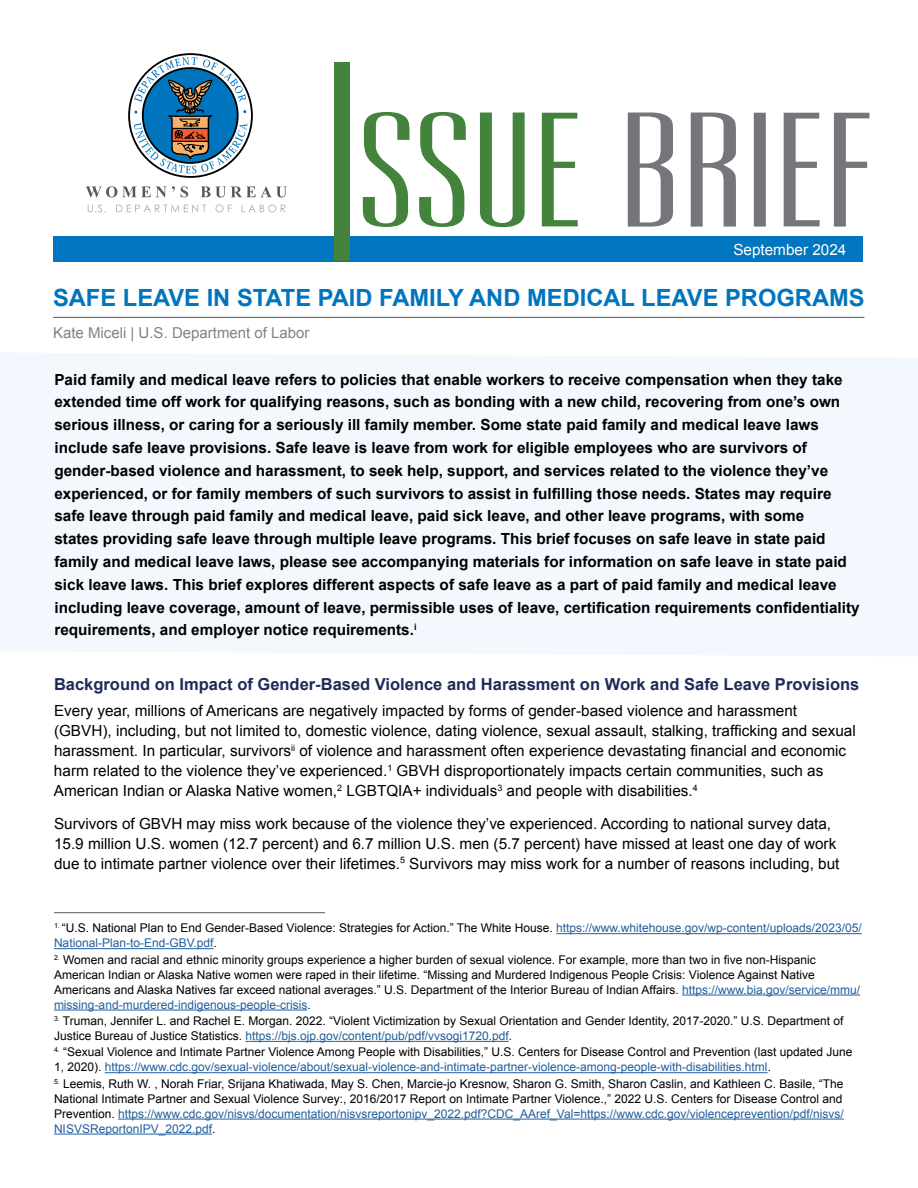
<style>
.page{position:relative;width:918px;height:1188px;background:#fff}
.page>*{position:absolute;margin:0;border:0;box-sizing:border-box;transform-origin:0 0}
.t1{font:700 23.7px "Arial";color:#0075bf}
.t2{font:700 16.5px "Arial";color:#1e2a59}
.t3{font:700 15.3px/22.8px "Arial";color:#000}
.t4{font:15.3px/19.8px "Arial";color:#000}
.t5{font:15.3px "Arial";color:#fff}
.t6{font:15px "Arial";color:#818285}
.t7{font:12px/15px "Arial";color:#000}
.t8{font:12px/15px "Arial";color:#215e9e}
.s1{color:#000}
.s2{color:#215e9e}
</style>
<div class="page">
<div style="left:53px;top:236px;width:810px;height:25px;background:#0076c0"></div>
<svg style="left:628px;top:113px;width:241px;height:114px"></svg>
<svg style="left:363px;top:112px;width:215px;height:115px"></svg>
<div style="left:334px;top:63px;width:16px;height:198px;background:#43833c"></div>
<svg style="left:129px;top:54px;width:123px;height:123px"></svg>
<svg style="left:134px;top:57px;width:113px;height:116px"></svg>
<svg style="left:88px;top:204px;width:197px;height:8px"></svg>
<svg style="left:86px;top:186px;width:201px;height:11px"></svg>
<hr style="left:556px;top:933px;width:306px;height:1px;background:#215e9e">
<hr style="left:54px;top:948px;width:160px;height:1px;background:#215e9e">
<hr style="left:682px;top:995px;width:178px;height:1px;background:#215e9e">
<hr style="left:54px;top:1010px;width:253px;height:1px;background:#215e9e">
<hr style="left:245px;top:1041px;width:264px;height:1px;background:#215e9e">
<hr style="left:105px;top:1072px;width:663px;height:1px;background:#215e9e">
<hr style="left:118px;top:1119px;width:726px;height:1px;background:#215e9e">
<hr style="left:54px;top:1134px;width:158px;height:1px;background:#215e9e">
<hr style="left:54px;top:912px;width:271px;height:1px;background:#59585b">
<hr style="left:53px;top:317px;width:811px;height:1px;background:#59585b">
<div style="left:0;top:353px;width:918px;height:303px;background:#f2f8fd"></div>
<p class="t5" style="left:733px;top:239px;width:115px">September 2024</p>
<h1 class="t1" style="left:53px;top:282px;width:813px">SAFE LEAVE IN STATE PAID FAMILY AND MEDICAL LEAVE PROGRAMS</h1>
<p class="t6" style="left:53px;top:323px;width:258px">Kate Miceli | U.S. Department of Labor</p>
<p class="t3" style="left:54px;top:368px;width:807px">Paid family and medical leave refers to policies that enable workers to receive compensation when they take extended time off work for qualifying reasons, such as bonding with a new child, recovering from one’s own serious illness, or caring for a seriously ill family member. Some state paid family and medical leave laws include safe leave provisions. Safe leave is leave from work for eligible employees who are survivors of gender-based violence and harassment, to seek help, support, and services related to the violence they’ve experienced, or for family members of such survivors to assist in fulfilling those needs. States may require safe leave through paid family and medical leave, paid sick leave, and other leave programs, with some<br>states providing safe leave through multiple leave programs. This brief focuses on safe leave in state paid family and medical leave laws, please see accompanying materials for information on safe leave in state paid sick leave laws. This brief explores different aspects of safe leave as a part of paid family and medical leave including leave coverage, amount of leave, permissible uses of leave, certification requirements confidentiality requirements, and employer notice requirements.<sup>i</sup></p>
<h2 class="t2" style="left:54px;top:673px;width:807px">Background on Impact of Gender-Based Violence and Harassment on Work and Safe Leave Provisions</h2>
<p class="t4" style="left:54px;top:701px;width:803px">Every year, millions of Americans are negatively impacted by forms of gender-based violence and harassment (GBVH), including, but not limited to, domestic violence, dating violence, sexual assault, stalking, trafficking and sexual harassment. In particular, survivors<sup>ii</sup> of violence and harassment often experience devastating financial and economic harm related to the violence they’ve experienced.<sup>1</sup> GBVH disproportionately impacts certain communities, such as American Indian or Alaska Native women,<sup>2</sup> LGBTQIA+ individuals<sup>3</sup> and people with disabilities.<sup>4</sup></p>
<p class="t4" style="left:54px;top:814px;width:787px">Survivors of GBVH may miss work because of the violence they’ve experienced. According to national survey data,<br>15.9 million U.S. women (12.7 percent) and 6.7 million U.S. men (5.7 percent) have missed at least one day of work due to intimate partner violence over their lifetimes.<sup>5</sup> Survivors may miss work for a number of reasons including, but</p>
<p class="t8" style="left:54px;top:921px;width:809px"><sup>1.</sup> <span class="s1">“U.S. National Plan to End Gender-Based Violence: Strategies for Action.” The White House.</span> https://www.whitehouse.gov/wp-content/uploads/2023/05/<br>National-Plan-to-End-GBV.pdf<span class="s1">.</span></p>
<p class="t7" style="left:54px;top:952px;width:808px"><sup>2.</sup> Women and racial and ethnic minority groups experience a higher burden of sexual violence. For example, more than two in five non-Hispanic American Indian or Alaska Native women were raped in their lifetime. “Missing and Murdered Indigenous People Crisis: Violence Against Native Americans and Alaska Natives far exceed national averages.” U.S. Department of the Interior Bureau of Indian Affairs. <span class="s2">https://www.bia.gov/service/mmu/ missing-and-murdered-indigenous-people-crisis</span>.</p>
<p class="t7" style="left:54px;top:1014px;width:791px"><sup>3.</sup> Truman, Jennifer L. and Rachel E. Morgan. 2022. “Violent Victimization by Sexual Orientation and Gender Identity, 2017-2020.” U.S. Department of<br>Justice Bureau of Justice Statistics. <span class="s2">https://bjs.ojp.gov/content/pub/pdf/vvsogi1720.pdf</span>.</p>
<p class="t7" style="left:54px;top:1045px;width:800px"><sup>4.</sup> “Sexual Violence and Intimate Partner Violence Among People with Disabilities,” U.S. Centers for Disease Control and Prevention (last updated June<br>1, 2020). <span class="s2">https://www.cdc.gov/sexual-violence/about/sexual-violence-and-intimate-partner-violence-among-people-with-disabilities.html</span>.</p>
<p class="t7" style="left:54px;top:1076px;width:791px;text-align:justify"><sup>5.</sup> Leemis, Ruth W. , Norah Friar, Srijana Khatiwada, May S. Chen, Marcie-jo Kresnow, Sharon G. Smith, Sharon Caslin, and Kathleen C. Basile, “The National Intimate Partner and Sexual Violence Survey:, 2016/2017 Report on Intimate Partner Violence.,” 2022 U.S. Centers for Disease Control and Prevention. <span class="s2">https://www.cdc.gov/nisvs/documentation/nisvsreportonipv_2022.pdf?CDC_AAref_Val=https://www.cdc.gov/violenceprevention/pdf/nisvs/ NISVSReportonIPV_2022.pdf</span>.</p>
</div>
